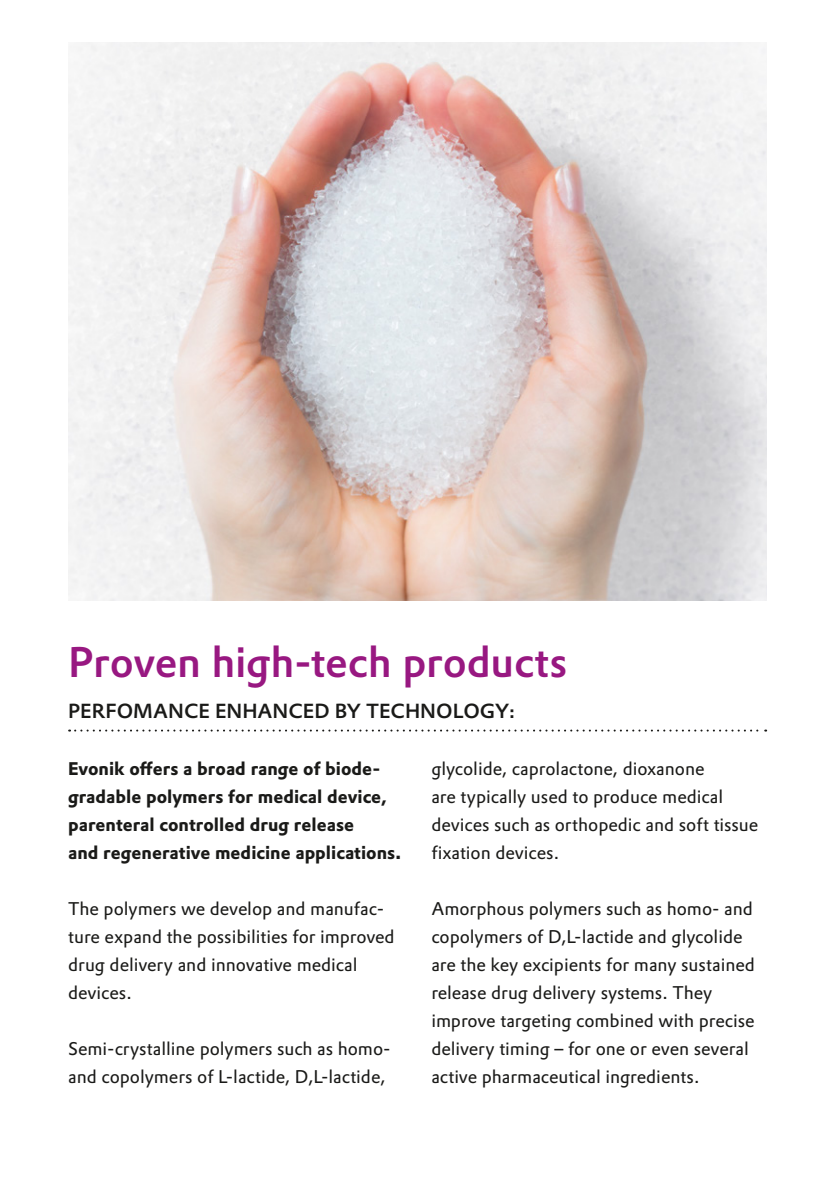
<style>
.page{position:relative;width:840px;height:1191px;background:#fff}
.page>*{position:absolute;margin:0;border:0;box-sizing:border-box;transform-origin:0 0}
.t1{font:500 42px "Evonik Prokyon";letter-spacing:-.005em;color:#981881}
.t2{font:500 20px "Evonik Prokyon";color:#1a1a18}
.t3{font:18px/28px "Evonik Prokyon";color:#1a1a18}
.t4{font:700 18px/28px "Evonik Prokyon";color:#1a1a18}
</style>
<div class="page">
<img style="left:68px;top:42px;width:697px;height:558px">
<svg style="left:69px;top:729px;width:696px;height:2px"></svg>
<h1 class="t1" style="left:68px;top:629px;width:500px">Proven high-tech products</h1>
<p class="t2" style="left:68px;top:695px;width:449px">PERFOMANCE ENHANCED BY TECHNOLOGY:</p>
<p class="t4" style="left:68px;top:752px;width:334px">Evonik offers a broad range of biode&shy;gradable polymers for medical device, parenteral controlled drug release<br>and regenerative medicine applications.</p>
<p class="t3" style="left:68px;top:893px;width:328px">The polymers we develop and manufac&shy;ture expand the possibilities for improved drug delivery and innovative medical devices.</p>
<p class="t3" style="left:68px;top:1033px;width:324px">Semi-crystalline polymers such as homo&shy;and copolymers of L-lactide, D,L-lactide,</p>
<p class="t3" style="left:431px;top:753px;width:328px">glycolide, caprolactone, dioxanone<br>are typically used to produce medical devices such as orthopedic and soft tissue fixation devices.</p>
<p class="t3" style="left:431px;top:893px;width:325px">Amorphous polymers such as homo- and copolymers of D,L-lactide and glycolide are the key excipients for many sustained release drug delivery systems. They improve targeting combined with precise delivery timing – for one or even several active pharmaceutical ingredients.</p>
</div>
